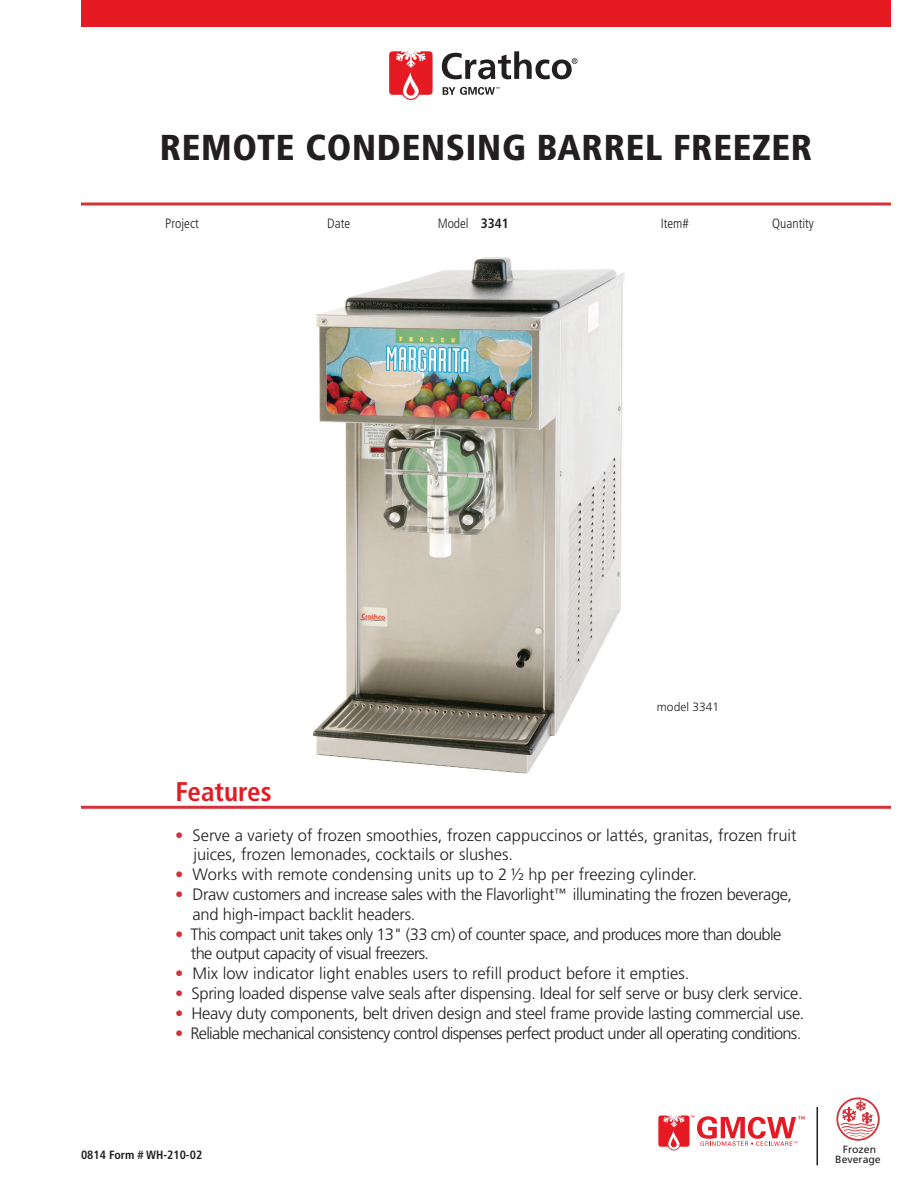
<style>
.page{position:relative;width:918px;height:1188px;background:#fff}
.page>*{position:absolute;margin:0;border:0;box-sizing:border-box;transform-origin:0 0}
.t1{font:900 condensed 36px "Frutiger LT Std";letter-spacing:.02em;color:#231f20}
.t2{font:700 condensed 27px "Frutiger LT Std";color:#e51a23}
.t3{font:300 16.5px "Frutiger LT Std";letter-spacing:-.02em;color:#231f20}
.t4{font:300 16.5px "Frutiger LT Std";color:#231f20}
.t5{font:300 16.5px "Frutiger LT Std";letter-spacing:-.04em;color:#231f20}
.t6{font:300 16.5px "Frutiger LT Std";letter-spacing:-.045em;color:#231f20}
.t7{font:300 condensed 13.5px "Frutiger LT Std";color:#231f20}
.t8{font:700 condensed 13.5px "Frutiger LT Std";color:#231f20}
.t9{font:700 condensed 12px "Frutiger LT Std";color:#231f20}
.t10{font:300 12px "Frutiger LT Std";color:#231f20}
.t11{font:10.5px "Frutiger LT Std";color:#231f20}
.s1{color:#d43238}
</style>
<div class="page">
<svg style="left:442px;top:51px;width:136px;height:28px"></svg>
<svg style="left:389px;top:51px;width:44px;height:49px"></svg>
<svg style="left:443px;top:87px;width:56px;height:8px"></svg>
<div style="left:81px;top:0;width:810px;height:27px;background:#e51a23"></div>
<svg style="left:658px;top:1116px;width:147px;height:34px"></svg>
<hr style="left:817px;top:1107px;width:1px;height:58px;background:#231f20">
<svg style="left:836px;top:1097px;width:44px;height:44px"></svg>
<svg style="left:81px;top:202px;width:810px;height:4px"></svg>
<hr style="left:81px;top:806px;width:810px;height:3px;background:#d43238">
<img style="left:312px;top:257px;width:313px;height:517px">
<p class="t1" style="left:160px;top:126px;width:654px">REMOTE CONDENSING BARREL FREEZER</p>
<p class="t7" style="left:165px;top:216px;width:35px">Project</p>
<p class="t7" style="left:327px;top:216px;width:25px">Date</p>
<p class="t7" style="left:438px;top:216px;width:33px">Model</p>
<p class="t7" style="left:661px;top:216px;width:30px">Item#</p>
<p class="t7" style="left:772px;top:216px;width:43px">Quantity</p>
<p class="t8" style="left:481px;top:215px;width:30px">3341</p>
<p class="t10" style="left:657px;top:700px;width:64px">model 3341</p>
<p class="t2" style="left:176px;top:776px;width:98px">Features</p>
<p class="t4" style="left:175px;top:826px;width:623px"><span class="s1">•</span> Serve a variety of frozen smoothies, frozen cappuccinos or lattés, granitas, frozen fruit</p>
<p class="t4" style="left:193px;top:845px;width:321px">juices, frozen lemonades, cocktails or slushes.</p>
<p class="t4" style="left:175px;top:865px;width:523px"><span class="s1">•</span> Works with remote condensing units up to 2 1/2 hp per freezing cylinder.</p>
<p class="t3" style="left:175px;top:885px;width:619px"><span class="s1">•</span> Draw customers and increase sales with the Flavorlight<sup>™</sup> illuminating the frozen beverage,</p>
<p class="t3" style="left:193px;top:905px;width:224px">and high-impact backlit headers.</p>
<p class="t5" style="left:175px;top:925px;width:608px"><span class="s1">•</span> This compact unit takes only 13" (33 cm) of counter space, and produces more than double</p>
<p class="t5" style="left:191px;top:944px;width:240px">the output capacity of visual freezers.</p>
<p class="t4" style="left:175px;top:964px;width:516px"><span class="s1">•</span> Mix low indicator light enables users to refill product before it empties.</p>
<p class="t3" style="left:175px;top:984px;width:629px"><span class="s1">•</span> Spring loaded dispense valve seals after dispensing. Ideal for self serve or busy clerk service.</p>
<p class="t3" style="left:175px;top:1004px;width:631px"><span class="s1">•</span> Heavy duty components, belt driven design and steel frame provide lasting commercial use.</p>
<p class="t6" style="left:175px;top:1024px;width:628px"><span class="s1">•</span> Reliable mechanical consistency control dispenses perfect product under all operating conditions.</p>
<p class="t9" style="left:81px;top:1148px;width:123px">0814 Form # WH-210-02</p>
<p class="t11" style="left:843px;top:1143px;width:35px">Frozen</p>
<p class="t11" style="left:835px;top:1153px;width:47px">Beverage</p>
</div>
